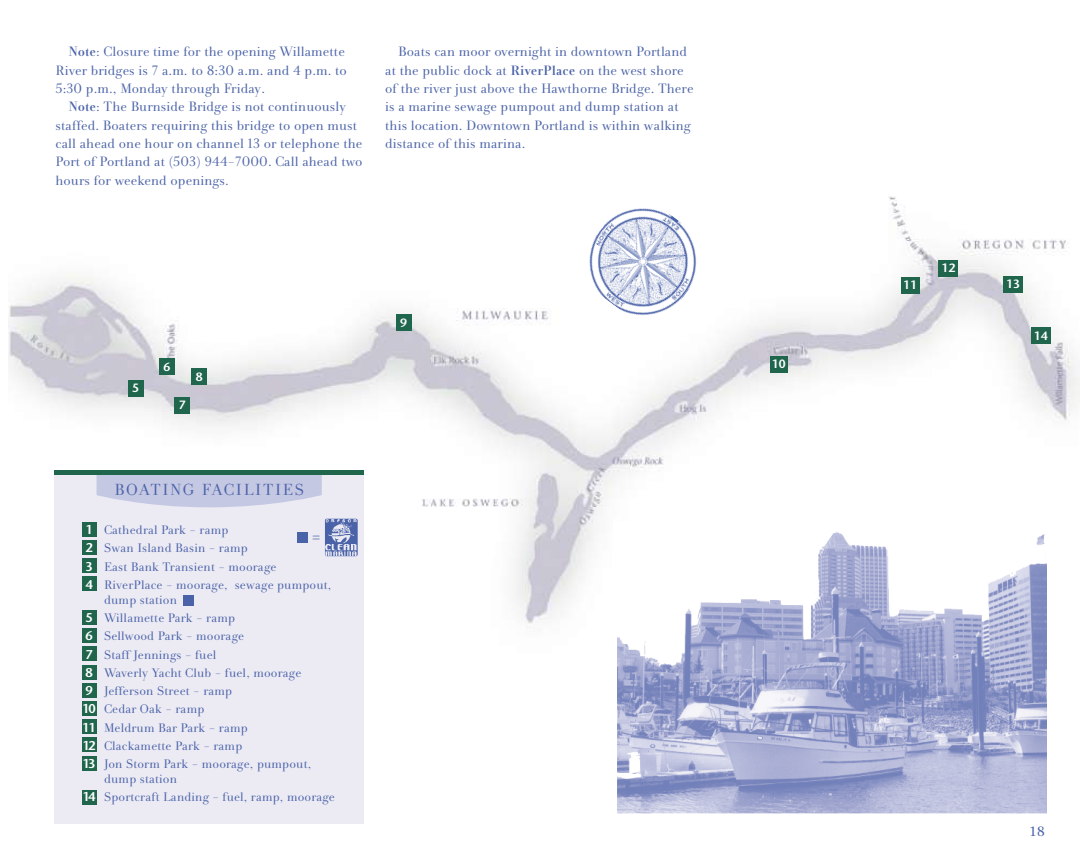
<style>
.page{position:relative;width:1080px;height:864px;background:#fff}
.page>*{position:absolute;margin:0;border:0;box-sizing:border-box;transform-origin:0 0}
.t1{font:16.5px "Andrade Pro";letter-spacing:.1em;color:#4a62a8}
.t2{font:13.95px/18.3px "Andrade Pro";letter-spacing:.005em;color:#4a62a8}
.t3{font:13.5px "Stone Serif";color:#4a62a8}
.t4{font:13.5px "Times";color:#4a62a8}
.t5{font:12.75px/18.3px "Andrade Pro";letter-spacing:.01em;color:#4a62a8}
.t6{font:600 12px "Stone Sans";color:#fff}
.s1{font-family:"Andrade Bold Pro"}
.s2{font-family:"Stone Sans";font-weight:600;color:#fff}
</style>
<div class="page">
<img style="left:9px;top:196px;width:1070px;height:432px">
<div style="left:128px;top:380px;width:15px;height:16px;background:#1f664d"></div>
<div style="left:159px;top:359px;width:16px;height:16px;background:#1f664d"></div>
<div style="left:175px;top:397px;width:15px;height:17px;background:#1f664d"></div>
<div style="left:191px;top:369px;width:16px;height:16px;background:#1f664d"></div>
<div style="left:396px;top:315px;width:15px;height:16px;background:#1f664d"></div>
<div style="left:770px;top:356px;width:18px;height:16px;background:#1f664d"></div>
<div style="left:901px;top:277px;width:18px;height:16px;background:#1f664d"></div>
<div style="left:939px;top:260px;width:19px;height:16px;background:#1f664d"></div>
<div style="left:1003px;top:276px;width:20px;height:16px;background:#1f664d"></div>
<div style="left:565px;top:242px;width:12px;height:33px;background:#fff"></div>
<div style="left:1031px;top:328px;width:20px;height:16px;background:#1f664d"></div>
<img style="left:569px;top:196px;width:149px;height:140px">
<div style="left:54px;top:471px;width:310px;height:353px;background:#ecebf4"></div>
<svg style="left:97px;top:475px;width:225px;height:32px;background:#c9cce4"></svg>
<div style="left:82px;top:790px;width:14px;height:14px;background:#1f664d"></div>
<div style="left:82px;top:756px;width:14px;height:15px;background:#1f664d"></div>
<div style="left:82px;top:665px;width:14px;height:14px;background:#1f664d"></div>
<div style="left:82px;top:683px;width:14px;height:15px;background:#1f664d"></div>
<div style="left:82px;top:701px;width:14px;height:15px;background:#1f664d"></div>
<div style="left:82px;top:719px;width:14px;height:15px;background:#1f664d"></div>
<div style="left:82px;top:738px;width:14px;height:14px;background:#1f664d"></div>
<div style="left:82px;top:522px;width:14px;height:15px;background:#1f664d"></div>
<div style="left:82px;top:540px;width:14px;height:15px;background:#1f664d"></div>
<div style="left:82px;top:558px;width:14px;height:15px;background:#1f664d"></div>
<div style="left:82px;top:576px;width:14px;height:15px;background:#1f664d"></div>
<div style="left:82px;top:610px;width:14px;height:15px;background:#1f664d"></div>
<div style="left:82px;top:628px;width:14px;height:15px;background:#1f664d"></div>
<div style="left:82px;top:646px;width:14px;height:15px;background:#1f664d"></div>
<hr style="left:54px;top:471px;width:310px;height:4px;background:#1f664d">
<img style="left:614px;top:522px;width:433px;height:292px">
<img style="left:325px;top:519px;width:33px;height:37px">
<div style="left:297px;top:532px;width:10px;height:10px;background:#4a62a8"></div>
<div style="left:184px;top:596px;width:10px;height:10px;background:#4a62a8"></div>
<p class="t2" style="left:56px;top:42px;width:293px;text-indent:13px"><span class="s1">Note:</span> Closure time for the opening Willamette<br>River bridges is 7 a.m. to 8:30 a.m. and 4 p.m. to<br>5:30 p.m., Monday through Friday.</p>
<p class="t2" style="left:56px;top:97px;width:309px;text-indent:13px"><span class="s1">Note:</span> The Burnside Bridge is not continuously staffed. Boaters requiring this bridge to open must call ahead one hour on channel 13 or telephone the Port of Portland at (503) 944-7000. Call ahead two hours for weekend openings.</p>
<p class="t2" style="left:385px;top:42px;width:310px;text-indent:13px">Boats can moor overnight in downtown Portland at the public dock at <span class="s1">RiverPlace</span> on the west shore of the river just above the Hawthorne Bridge. There is a marine sewage pumpout and dump station at this location. Downtown Portland is within walking distance of this marina.</p>
<p class="t6" style="left:132px;top:381px;width:8px">5</p>
<p class="t6" style="left:163px;top:359px;width:8px">6</p>
<p class="t6" style="left:179px;top:398px;width:8px">7</p>
<p class="t6" style="left:196px;top:369px;width:8px">8</p>
<p class="t1" style="left:115px;top:479px;width:191px">BOATING FACILITIES</p>
<p class="t5" style="left:85px;top:521px;width:248px"><span class="s2">1</span> Cathedral Park - ramp<br><span class="s2">2</span> Swan Island Basin - ramp<br><span class="s2">3</span> East Bank Transient - moorage<br><span class="s2">4</span> RiverPlace - moorage, sewage pumpout,</p>
<p class="t5" style="left:82px;top:590px;width:231px;text-indent:22px">dump station<br><span class="s2">5</span> Willamette Park - ramp<br><span class="s2">6</span> Sellwood Park - moorage<br><span class="s2">7</span> Staff Jennings - fuel<br><span class="s2">8</span> Waverly Yacht Club - fuel, moorage<br><span class="s2">9</span> Jefferson Street - ramp<br><span class="s2">10</span> Cedar Oak - ramp<br><span class="s2">11</span> Meldrum Bar Park - ramp<br><span class="s2">12</span> Clackamette Park - ramp<br><span class="s2">13</span> Jon Storm Park - moorage, pumpout,</p>
<p class="t5" style="left:82px;top:770px;width:254px;text-indent:22px">dump station<br><span class="s2">14</span> Sportcraft Landing - fuel, ramp, moorage</p>
<p class="t4" style="left:312px;top:524px;width:9px">=</p>
<p class="t6" style="left:400px;top:315px;width:8px">9</p>
<p class="t6" style="left:772px;top:357px;width:15px">10</p>
<p class="t6" style="left:903px;top:278px;width:15px">11</p>
<p class="t6" style="left:941px;top:261px;width:15px">12</p>
<p class="t6" style="left:1006px;top:277px;width:15px">13</p>
<p class="t6" style="left:1034px;top:328px;width:15px">14</p>
<p class="t3" style="left:1029px;top:823px;width:17px">18</p>
</div>
